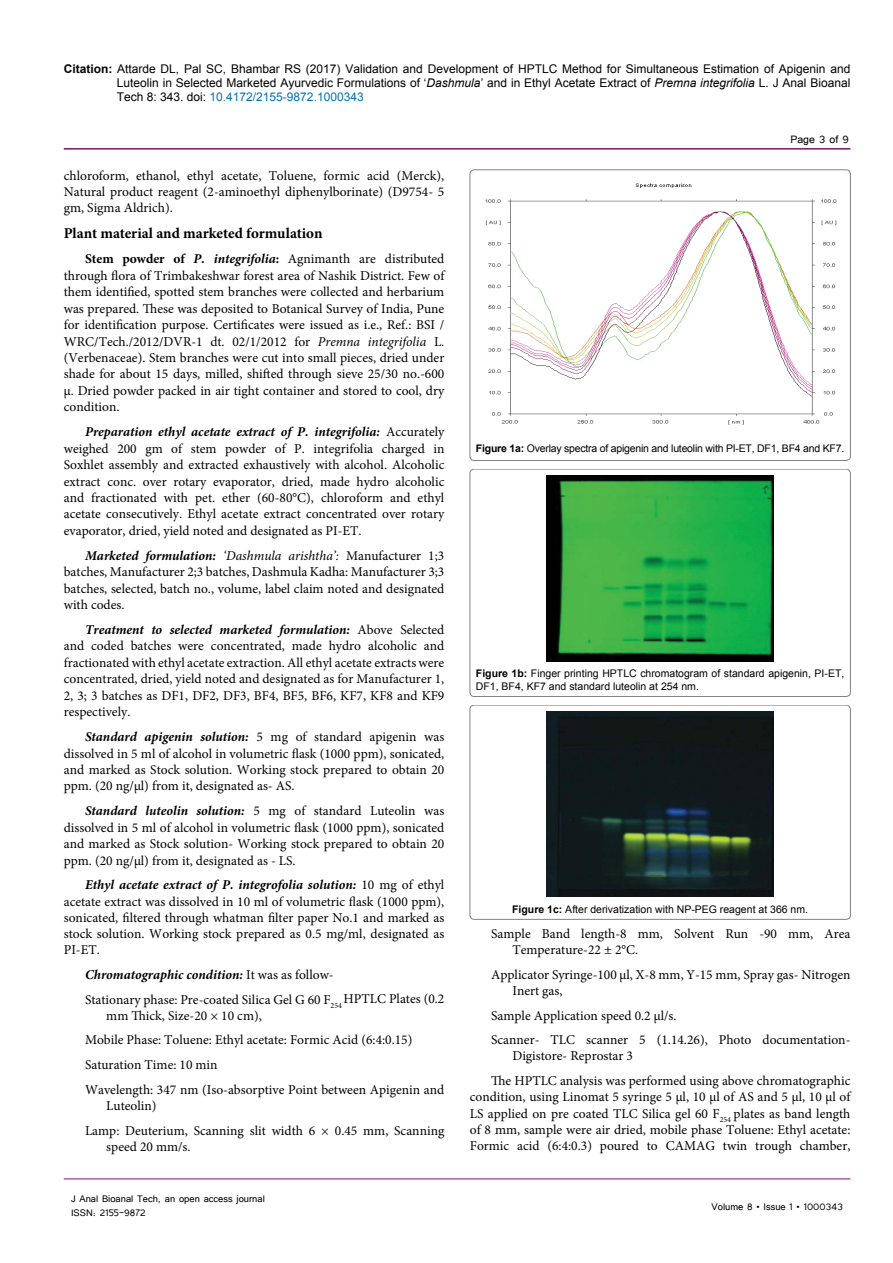
<style>
.page{position:relative;width:893px;height:1263px;background:#fff}
.page>*{position:absolute;margin:0;border:0;box-sizing:border-box;transform-origin:0 0}
.t1{font:700 15px "Minion Pro";color:#000}
.t2{font:13.5px/16.5px "Minion Pro";color:#000;text-align:justify}
.t3{font:13.5px "Tunga";color:#000}
.t4{font:12px/14.4px "Arial";color:#000;text-align:justify}
.t5{font:12px/14.4px "Tunga";color:#000}
.t6{font:10.5px/12.6px "Arial";color:#000}
.t7{font:10.5px "Arial";letter-spacing:-.02em;color:#000}
.s1{font-weight:700}
.s2{font-style:italic}
.s3{color:#0072bc}
.s4{font-weight:700;font-style:italic}
</style>
<div class="page">
<hr style="left:64px;top:148px;width:786px;height:2px;background:#741472">
<hr style="left:64px;top:1179px;width:786px;height:1px;background:#741472">
<div style="left:470px;top:170px;width:380px;height:290px;border:1px solid #000;border-radius:4px"></div>
<img style="left:485px;top:183px;width:352px;height:242px">
<div style="left:470px;top:469px;width:380px;height:227px;border:1px solid #000;border-radius:4px"></div>
<img style="left:546px;top:476px;width:228px;height:185px">
<div style="left:470px;top:705px;width:380px;height:214px;border:1px solid #000;border-radius:4px"></div>
<img style="left:546px;top:711px;width:228px;height:186px">
<p class="t4" style="left:117px;top:61px;width:735px;text-indent:-53px"><span class="s1">Citation:</span> Attarde DL, Pal SC, Bhambar RS (2017) Validation and Development of HPTLC Method for Simultaneous Estimation of Apigenin and Luteolin in Selected Marketed Ayurvedic Formulations of ‘<span class="s2">Dashmula</span>’ and in Ethyl Acetate Extract of <span class="s2">Premna integrifolia</span> L. J Anal Bioanal Tech 8: 343. doi: <span class="s3">10.4172/2155-9872.1000343</span></p>
<p class="t3" style="left:790px;top:131px;width:60px">Page 3 of 9</p>
<p class="t2" style="left:64px;top:167px;width:382px">chloroform, ethanol, ethyl acetate, Toluene, formic acid (Merck), Natural product reagent (2-aminoethyl diphenylborinate) (D9754- 5 gm, Sigma Aldrich).</p>
<p class="t1" style="left:64px;top:223px;width:260px">Plant material and marketed formulation</p>
<p class="t2" style="left:64px;top:251px;width:382px;text-indent:21px"><span class="s1">Stem powder of</span> <span class="s4">P. integrifolia</span><span class="s1">:</span> Agnimanth are distributed through flora of Trimbakeshwar forest area of Nashik District. Few of them identified, spotted stem branches were collected and herbarium was prepared. These was deposited to Botanical Survey of India, Pune for identification purpose. Certificates were issued as i.e., Ref.: BSI / WRC/Tech./2012/DVR-1 dt. 02/1/2012 for <span class="s2">Premna integrifolia</span> L. (Verbenaceae). Stem branches were cut into small pieces, dried under shade for about 15 days, milled, shifted through sieve 25/30 no.-600 µ. Dried powder packed in air tight container and stored to cool, dry condition.</p>
<p class="t2" style="left:64px;top:424px;width:382px;text-indent:21px"><span class="s4">Preparation ethyl acetate extract of P. integrifolia:</span> Accurately weighed 200 gm of stem powder of P. integrifolia charged in Soxhlet assembly and extracted exhaustively with alcohol. Alcoholic extract conc. over rotary evaporator, dried, made hydro alcoholic and fractionated with pet. ether (60-80°C), chloroform and ethyl acetate consecutively. Ethyl acetate extract concentrated over rotary evaporator, dried, yield noted and designated as PI-ET.</p>
<p class="t2" style="left:64px;top:547px;width:382px;text-indent:21px"><span class="s4">Marketed formulation:</span> <span class="s2">‘Dashmula arishtha’:</span> Manufacturer 1;3 batches, Manufacturer 2;3 batches, Dashmula Kadha: Manufacturer 3;3 batches, selected, batch no., volume, label claim noted and designated with codes.</p>
<p class="t2" style="left:64px;top:621px;width:382px;text-indent:21px"><span class="s4">Treatment to selected marketed formulation:</span> Above Selected and coded batches were concentrated, made hydro alcoholic and fractionated with ethyl acetate extraction. All ethyl acetate extracts were concentrated, dried, yield noted and designated as for Manufacturer 1, 2, 3; 3 batches as DF1, DF2, DF3, BF4, BF5, BF6, KF7, KF8 and KF9 respectively.</p>
<p class="t2" style="left:64px;top:729px;width:382px;text-indent:21px"><span class="s4">Standard apigenin solution:</span> 5 mg of standard apigenin was dissolved in 5 ml of alcohol in volumetric flask (1000 ppm), sonicated, and marked as Stock solution. Working stock prepared to obtain 20 ppm. (20 ng/µl) from it, designated as- AS.</p>
<p class="t2" style="left:64px;top:803px;width:382px;text-indent:21px"><span class="s4">Standard luteolin solution:</span> 5 mg of standard Luteolin was dissolved in 5 ml of alcohol in volumetric flask (1000 ppm), sonicated and marked as Stock solution- Working stock prepared to obtain 20 ppm. (20 ng/µl) from it, designated as - LS.</p>
<p class="t2" style="left:64px;top:877px;width:382px;text-indent:21px"><span class="s4">Ethyl acetate extract of P. integrofolia solution:</span> 10 mg of ethyl acetate extract was dissolved in 10 ml of volumetric flask (1000 ppm), sonicated, filtered through whatman filter paper No.1 and marked as stock solution. Working stock prepared as 0.5 mg/ml, designated as PI-ET.</p>
<p class="t2" style="left:85px;top:962px;width:361px;line-height:24.8px"><span class="s4">Chromatographic condition:</span> It was as follow-<br>Stationary phase: Pre-coated Silica Gel G 60 F<sub>254</sub> HPTLC Plates (0.2</p>
<p class="t2" style="left:85px;top:1003px;width:361px;line-height:24.8px;text-align:left;text-indent:21px">mm Thick, Size-20 × 10 cm),<br>Mobile Phase: Toluene: Ethyl acetate: Formic Acid (6:4:0.15)<br>Saturation Time: 10 min<br>Wavelength: 347 nm (Iso-absorptive Point between Apigenin and</p>
<p class="t2" style="left:85px;top:1093px;width:361px;line-height:24.8px;text-indent:21px">Luteolin)<br>Lamp: Deuterium, Scanning slit width 6 × 0.45 mm, Scanning</p>
<p class="t2" style="left:106px;top:1138px;width:86px">speed 20 mm/s.</p>
<p class="t7" style="left:476px;top:442px;width:370px"><span class="s1">Figure 1a:</span> Overlay spectra of apigenin and luteolin with PI-ET, DF1, BF4 and KF7.</p>
<p class="t6" style="left:476px;top:667px;width:370px"><span class="s1">Figure 1b:</span> Finger printing HPTLC chromatogram of standard apigenin, PI-ET,<br>DF1, BF4, KF7 and standard luteolin at 254 nm.</p>
<p class="t6" style="left:512px;top:903px;width:297px"><span class="s1">Figure 1c:</span> After derivatization with NP-PEG reagent at 366 nm.</p>
<p class="t2" style="left:512px;top:925px;width:340px;text-indent:-21px">Sample Band length-8 mm, Solvent Run -90 mm, Area<br>Temperature-22 ± 2°C.</p>
<p class="t2" style="left:512px;top:966px;width:340px;text-indent:-21px">Applicator Syringe-100 µl, X-8 mm, Y-15 mm, Spray gas- Nitrogen<br>Inert gas,</p>
<p class="t2" style="left:491px;top:1003px;width:361px;line-height:24.8px">Sample Application speed 0.2 µl/s.<br>Scanner- TLC scanner 5 (1.14.26), Photo documentation-</p>
<p class="t2" style="left:491px;top:1044px;width:361px;line-height:24.8px;text-indent:21px">Digistore- Reprostar 3<br>The HPTLC analysis was performed using above chromatographic</p>
<p class="t2" style="left:470px;top:1089px;width:382px">condition, using Linomat 5 syringe 5 µl, 10 µl of AS and 5 µl, 10 µl of LS applied on pre coated TLC Silica gel 60 F<sub>254</sub> plates as band length of 8 mm, sample were air dried, mobile phase Toluene: Ethyl acetate:<br>Formic acid (6:4:0.3) poured to CAMAG twin trough chamber,</p>
<p class="t5" style="left:71px;top:1190px;width:195px">J Anal Bioanal Tech, an open access journal<br>ISSN: 2155-9872</p>
<p class="t5" style="left:711px;top:1199px;width:133px">Volume 8 • Issue 1 • 1000343</p>
</div>
